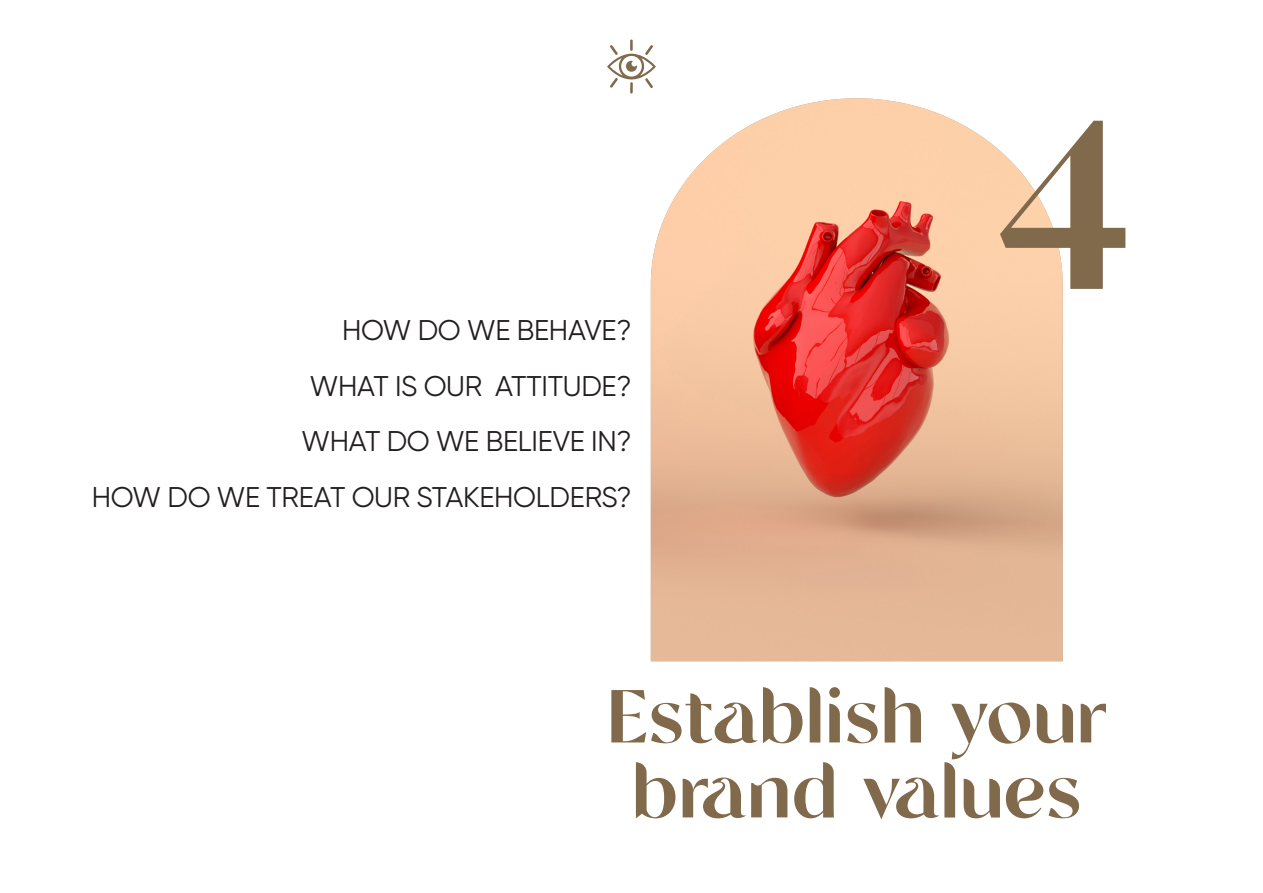
<style>
.page{position:relative;width:1263px;height:893px;background:#fff}
.page>*{position:absolute;margin:0;border:0;box-sizing:border-box;transform-origin:0 0}
.t1{font:240px "Tangerine";color:#81694b}
.t2{font:75px/75px "Tangerine";color:#81694b;text-align:center}
.t3{font:28.5px/55.5px "Gilroy";letter-spacing:-.01em;color:#231f20;text-align:right}
</style>
<div class="page">
<svg style="left:607px;top:39px;width:49px;height:55px"></svg>
<img style="left:651px;top:98px;width:412px;height:563px">
<p class="t3" style="left:92px;top:302px;width:541px">HOW DO WE BEHAVE?<br>WHAT IS OUR ATTITUDE?<br>WHAT DO WE BELIEVE IN?<br>HOW DO WE TREAT OUR STAKEHOLDERS?</p>
<h1 class="t1" style="left:988px;top:59px;width:151px">4</h1>
<h2 class="t2" style="left:606px;top:687px;width:502px">Establish your brand values</h2>
</div>
